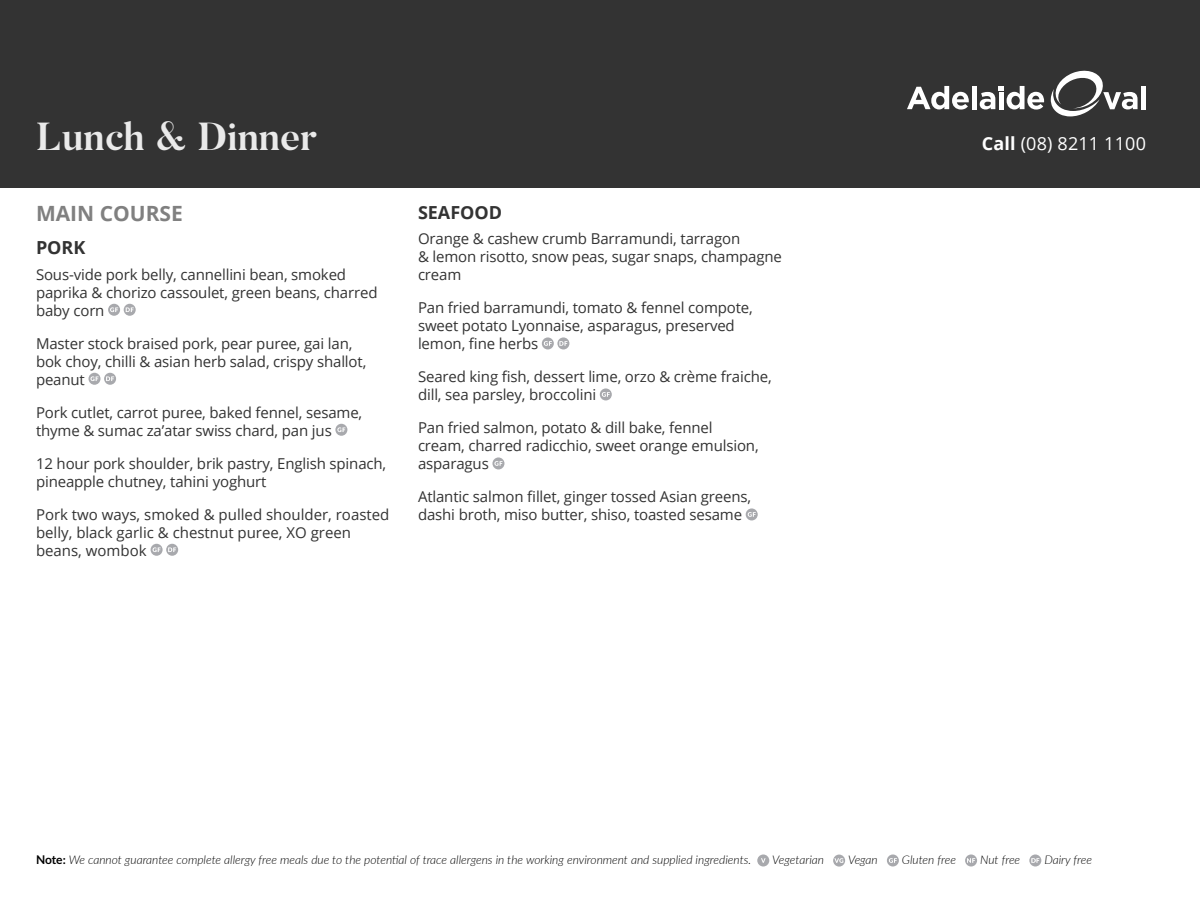
<style>
.page{position:relative;width:1200px;height:900px;background:#fff}
.page>*{position:absolute;margin:0;border:0;box-sizing:border-box;transform-origin:0 0}
.t1{font:700 38.85px "Butler";color:#fff}
.t2{font:700 21px "Open Sans";color:#808080}
.t3{font:18px "Open Sans";letter-spacing:.01em;color:#fff}
.t4{font:700 18px "Open Sans";color:#333}
.t5{font:15px/18px "Open Sans";letter-spacing:-.01em;color:#333}
.t6{font:italic 300 12px "Lato";color:#000}
.s1{font-weight:700}
.s2{font-weight:700;font-style:normal}
</style>
<div class="page">
<div style="left:757px;top:855px;width:12px;height:12px;background:#a8a9ad;border-radius:50%"></div>
<svg style="left:761px;top:858px;width:5px;height:5px"></svg>
<div style="left:833px;top:855px;width:12px;height:12px;background:#a8a9ad;border-radius:50%"></div>
<svg style="left:834px;top:858px;width:9px;height:5px"></svg>
<div style="left:887px;top:855px;width:12px;height:12px;background:#a8a9ad;border-radius:50%"></div>
<svg style="left:889px;top:858px;width:8px;height:5px"></svg>
<div style="left:965px;top:855px;width:12px;height:12px;background:#a8a9ad;border-radius:50%"></div>
<svg style="left:967px;top:858px;width:8px;height:5px"></svg>
<div style="left:1029px;top:855px;width:12px;height:12px;background:#a8a9ad;border-radius:50%"></div>
<svg style="left:1031px;top:858px;width:8px;height:5px"></svg>
<div style="left:0;top:0;width:1200px;height:187px;background:#333"></div>
<div style="left:972px;top:86px;width:5px;height:23px;background:#fff"></div>
<svg style="left:907px;top:86px;width:62px;height:24px"></svg>
<svg style="left:980px;top:86px;width:64px;height:24px"></svg>
<svg style="left:1051px;top:71px;width:87px;height:45px"></svg>
<div style="left:1141px;top:86px;width:5px;height:23px;background:#fff"></div>
<div style="left:108px;top:304px;width:12px;height:12px;background:#a8a9ad;border-radius:50%"></div>
<svg style="left:110px;top:307px;width:8px;height:5px"></svg>
<svg style="left:124px;top:304px;width:12px;height:12px"></svg>
<svg style="left:126px;top:307px;width:8px;height:5px"></svg>
<div style="left:89px;top:373px;width:12px;height:12px;background:#a8a9ad;border-radius:50%"></div>
<svg style="left:90px;top:376px;width:9px;height:5px"></svg>
<div style="left:104px;top:373px;width:12px;height:12px;background:#a8a9ad;border-radius:50%"></div>
<svg style="left:106px;top:376px;width:8px;height:5px"></svg>
<div style="left:335px;top:424px;width:12px;height:12px;background:#a8a9ad;border-radius:50%"></div>
<svg style="left:337px;top:427px;width:8px;height:5px"></svg>
<div style="left:151px;top:544px;width:12px;height:12px;background:#a8a9ad;border-radius:50%"></div>
<svg style="left:153px;top:547px;width:8px;height:5px"></svg>
<div style="left:166px;top:544px;width:12px;height:12px;background:#a8a9ad;border-radius:50%"></div>
<svg style="left:168px;top:547px;width:8px;height:5px"></svg>
<div style="left:542px;top:337px;width:12px;height:12px;background:#a8a9ad;border-radius:50%"></div>
<svg style="left:544px;top:341px;width:8px;height:5px"></svg>
<svg style="left:557px;top:337px;width:12px;height:12px"></svg>
<svg style="left:559px;top:341px;width:8px;height:5px"></svg>
<div style="left:600px;top:388px;width:12px;height:12px;background:#a8a9ad;border-radius:50%"></div>
<svg style="left:602px;top:392px;width:8px;height:5px"></svg>
<svg style="left:492px;top:457px;width:12px;height:12px"></svg>
<svg style="left:494px;top:461px;width:9px;height:5px"></svg>
<div style="left:746px;top:508px;width:12px;height:12px;background:#a8a9ad;border-radius:50%"></div>
<svg style="left:748px;top:512px;width:8px;height:5px"></svg>
<h1 class="t1" style="left:36px;top:112px;width:283px">Lunch &amp; Dinner</h1>
<p class="t2" style="left:36px;top:199px;width:148px">MAIN COURSE</p>
<p class="t4" style="left:36px;top:235px;width:51px">PORK</p>
<p class="t5" style="left:36px;top:265px;width:343px">Sous-vide pork belly, cannellini bean, smoked paprika &amp; chorizo cassoulet, green beans, charred baby corn</p>
<p class="t5" style="left:36px;top:334px;width:332px">Master stock braised pork, pear puree, gai lan, bok choy, chilli &amp; asian herb salad, crispy shallot, peanut</p>
<p class="t5" style="left:36px;top:403px;width:328px">Pork cutlet, carrot puree, baked fennel, sesame, thyme &amp; sumac za’atar swiss chard, pan jus</p>
<p class="t5" style="left:36px;top:454px;width:352px">12 hour pork shoulder, brik pastry, English spinach, pineapple chutney, tahini yoghurt</p>
<p class="t5" style="left:36px;top:505px;width:355px">Pork two ways, smoked &amp; pulled shoulder, roasted belly, black garlic &amp; chestnut puree, XO green beans, wombok</p>
<p class="t4" style="left:418px;top:200px;width:86px">SEAFOOD</p>
<p class="t5" style="left:418px;top:230px;width:366px">Orange &amp; cashew crumb Barramundi, tarragon<br>&amp; lemon risotto, snow peas, sugar snaps, champagne cream</p>
<p class="t5" style="left:418px;top:299px;width:336px">Pan fried barramundi, tomato &amp; fennel compote, sweet potato Lyonnaise, asparagus, preserved lemon, fine herbs</p>
<p class="t5" style="left:418px;top:368px;width:355px">Seared king fish, dessert lime, orzo &amp; crème fraiche, dill, sea parsley, broccolini</p>
<p class="t5" style="left:418px;top:419px;width:342px">Pan fried salmon, potato &amp; dill bake, fennel cream, charred radicchio, sweet orange emulsion, asparagus</p>
<p class="t5" style="left:418px;top:488px;width:335px">Atlantic salmon fillet, ginger tossed Asian greens, dashi broth, miso butter, shiso, toasted sesame</p>
<p class="t3" style="left:982px;top:131px;width:166px"><span class="s1">Call</span> (08) 8211 1100</p>
<p class="t6" style="left:36px;top:852px;width:717px"><span class="s2">Note:</span> We cannot guarantee complete allergy free meals due to the potential of trace allergens in the working environment and supplied ingredients.</p>
<p class="t6" style="left:772px;top:852px;width:53px">Vegetarian</p>
<p class="t6" style="left:848px;top:852px;width:31px">Vegan</p>
<p class="t6" style="left:902px;top:852px;width:56px">Gluten free</p>
<p class="t6" style="left:980px;top:852px;width:42px">Nut free</p>
<p class="t6" style="left:1044px;top:852px;width:49px">Dairy free</p>
</div>
